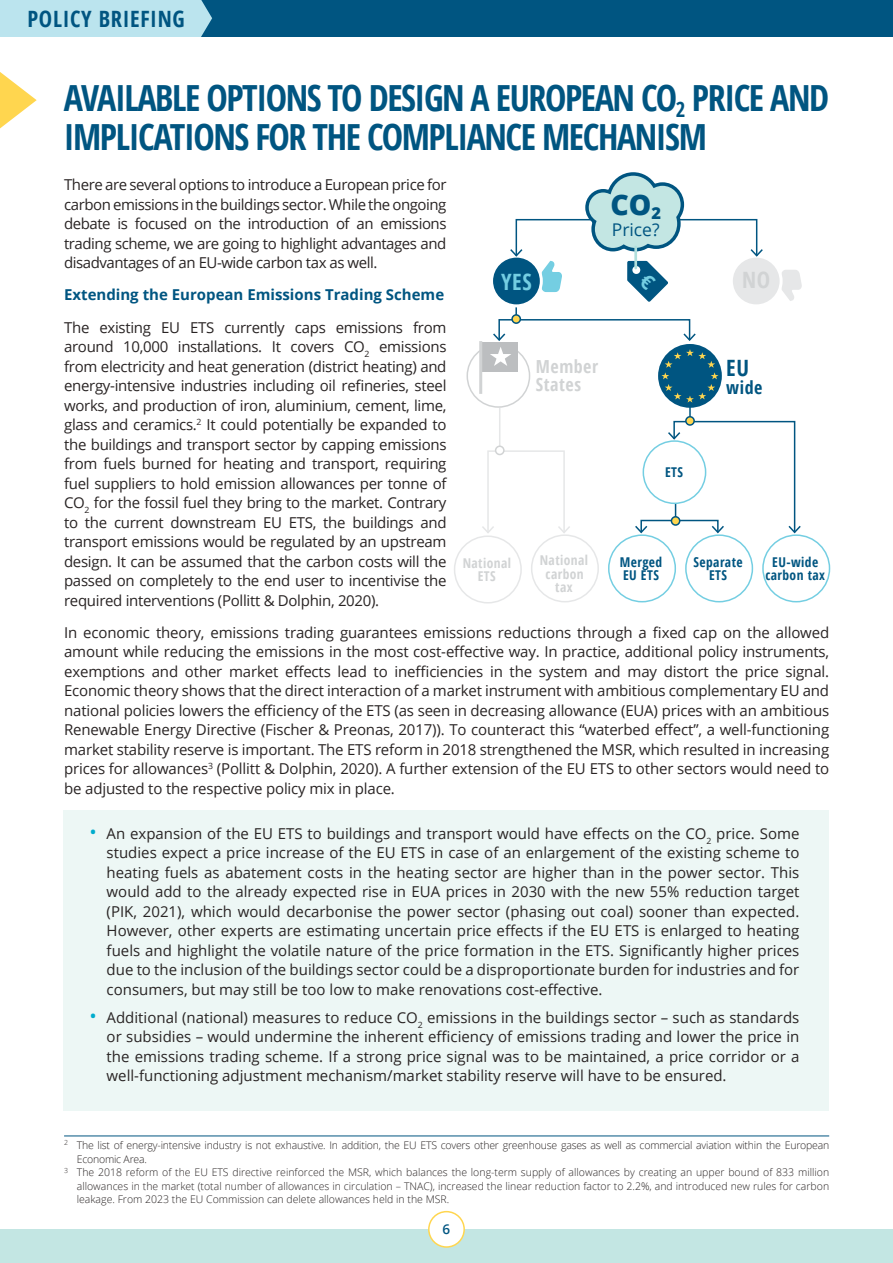
<style>
.page{position:relative;width:893px;height:1263px;background:#fff}
.page>*{position:absolute;margin:0;border:0;box-sizing:border-box;transform-origin:0 0}
.t1{font:700 condensed 36px/39px "Open Sans";letter-spacing:-.04em;color:#005581}
.t2{font:800 28.35px "Open Sans";color:#005581}
.t3{font:700 condensed 22.5px "Open Sans";letter-spacing:.03em;color:#005581}
.t4{font:700 condensed 22.5px "Open Sans";color:#74cee2}
.t5{font:700 condensed 22.5px "Open Sans";color:#d1d3d4}
.t6{font:700 condensed 18px "Open Sans";letter-spacing:.03em;color:#d1d3d4}
.t7{font:700 condensed 18px "Open Sans";color:#005581}
.t8{font:17.55px "Open Sans";color:#005581}
.BROOD{font:15px/19.5px "Open Sans";letter-spacing:-.01em;color:#292424;text-align:justify}
.BROOD-2{font:700 15px "Open Sans";color:#005581}
.t9{font:700 condensed 13.5px "Open Sans";letter-spacing:.03em;color:#005581}
.t10{font:700 condensed 13.5px "Open Sans";letter-spacing:.03em;color:#d1d3d4}
.t11{font:600 13.5px "Open Sans";color:#005581}
.voetnoot{font:300 10.5px/13.5px "Open Sans";letter-spacing:-.02em;color:#292424}
.s1{font-size:19.5px;color:#00accd}
</style>
<div class="page">
<div style="left:0;top:0;width:893px;height:37px;background:#005581"></div>
<div style="left:0;top:0;width:212px;height:37px;background:#bbe4ee"></div>
<div style="left:64px;top:810px;width:765px;height:300px;background:#edf7f5"></div>
<hr style="left:64px;top:1135px;width:765px;height:1px;background:#005581">
<hr style="left:689px;top:373px;width:2px;height:48px;background:#005581">
<hr style="left:515px;top:292px;width:2px;height:27px;background:#005581">
<hr style="left:499px;top:408px;width:1px;height:42px;background:#e6e7e8">
<svg style="left:782px;top:270px;width:20px;height:31px"></svg>
<div style="left:731px;top:256px;width:50px;height:50px;background:#e6e7e8;border-radius:50%"></div>
<div style="left:730px;top:255px;width:53px;height:52px;border:3px solid #fff;border-radius:50%"></div>
<svg style="left:542px;top:261px;width:20px;height:31px"></svg>
<div style="left:492px;top:256px;width:49px;height:50px;background:#005581;border-radius:50%"></div>
<div style="left:490px;top:255px;width:53px;height:52px;border:3px solid #fff;border-radius:50%"></div>
<div style="left:516px;top:219px;width:241px;height:37px;border:2px solid #005581"></div>
<svg style="left:749px;top:247px;width:15px;height:11px"></svg>
<svg style="left:509px;top:247px;width:15px;height:11px"></svg>
<svg style="left:583px;top:172px;width:103px;height:80px"></svg>
<hr style="left:634px;top:247px;width:3px;height:21px;background:#b0dfdc">
<div style="left:498px;top:319px;width:192px;height:22px;border:2px solid #005581"></div>
<svg style="left:682px;top:332px;width:14px;height:9px"></svg>
<div style="left:487px;top:450px;width:78px;height:83px;border:2px solid #e6e7e8"></div>
<svg style="left:556px;top:524px;width:14px;height:9px"></svg>
<svg style="left:482px;top:524px;width:14px;height:9px"></svg>
<div style="left:640px;top:520px;width:79px;height:13px;border:2px solid #005581"></div>
<svg style="left:666px;top:420px;width:135px;height:114px"></svg>
<svg style="left:635px;top:524px;width:14px;height:10px"></svg>
<div style="left:466px;top:344px;width:64px;height:64px;border:2px solid #d1d3d4;border-radius:50%"></div>
<div style="left:454px;top:535px;width:68px;height:68px;border:2px solid #e6e7e8;border-radius:50%"></div>
<div style="left:531px;top:534px;width:68px;height:68px;border:2px solid #e6e7e8;border-radius:50%"></div>
<div style="left:608px;top:534px;width:68px;height:68px;border:2px solid #74cee2;border-radius:50%"></div>
<div style="left:685px;top:534px;width:68px;height:68px;border:2px solid #74cee2;border-radius:50%"></div>
<div style="left:762px;top:534px;width:68px;height:68px;border:2px solid #74cee2;border-radius:50%"></div>
<div style="left:643px;top:441px;width:63px;height:62px;background:#fff;border-radius:50%"></div>
<div style="left:643px;top:440px;width:63px;height:64px;border:2px solid #74cee2;border-radius:50%"></div>
<div style="left:658px;top:344px;width:64px;height:64px;background:#005581;border-radius:50%"></div>
<svg style="left:661px;top:349px;width:57px;height:54px"></svg>
<div style="left:481px;top:342px;width:37px;height:30px;background:#bcbec0"></div>
<svg style="left:490px;top:332px;width:21px;height:34px"></svg>
<hr style="left:479px;top:341px;width:3px;height:53px;background:#d1d3d4">
<div style="left:512px;top:315px;width:8px;height:8px;background:#ffd64f;border-radius:50%"></div>
<div style="left:511px;top:314px;width:10px;height:10px;border:2px solid #005581;border-radius:50%"></div>
<div style="left:686px;top:417px;width:8px;height:8px;background:#ffd64f;border-radius:50%"></div>
<div style="left:685px;top:416px;width:10px;height:10px;border:2px solid #005581;border-radius:50%"></div>
<div style="left:496px;top:446px;width:8px;height:8px;background:#fff;border-radius:50%"></div>
<div style="left:495px;top:445px;width:10px;height:10px;border:2px solid #d1d3d4;border-radius:50%"></div>
<div style="left:671px;top:517px;width:9px;height:8px;background:#ffd64f;border-radius:50%"></div>
<div style="left:671px;top:516px;width:9px;height:10px;border:2px solid #005581;border-radius:50%"></div>
<svg style="left:0;top:72px;width:37px;height:56px"></svg>
<div style="left:0;top:1229px;width:893px;height:34px;background:#c3e6e3"></div>
<div style="left:429px;top:1211px;width:35px;height:36px;background:#fff;border-radius:50%"></div>
<div style="left:428px;top:1211px;width:37px;height:37px;border:2px solid #ffd64f;border-radius:50%"></div>
<svg style="left:627px;top:261px;width:41px;height:41px"></svg>
<h3 class="t3" style="left:27px;top:3px;width:159px">POLICY BRIEFING</h3>
<p class="t1" style="left:64px;top:78px;width:767px">AVAILABLE OPTIONS TO DESIGN A EUROPEAN CO<sub>2</sub> PRICE AND<br>IMPLICATIONS FOR THE COMPLIANCE MECHANISM</p>
<p class="BROOD" style="left:64px;top:174px;width:384px">There are several options to introduce a European price for carbon emissions in the buildings sector. While the ongoing debate is focused on the introduction of an emissions trading scheme, we are going to highlight advantages and disadvantages of an EU-wide carbon tax as well.</p>
<p class="BROOD-2" style="left:64px;top:284px;width:382px">Extending the European Emissions Trading Scheme</p>
<p class="BROOD" style="left:64px;top:317px;width:384px">The existing EU ETS currently caps emissions from around 10,000 installations. It covers CO<sub>2</sub> emissions from electricity and heat generation (district heating) and energy-intensive industries including oil refineries, steel works, and production of iron, aluminium, cement, lime, glass and ceramics.<sup>2</sup> It could potentially be expanded to the buildings and transport sector by capping emissions from fuels burned for heating and transport, requiring fuel suppliers to hold emission allowances per tonne of CO<sub>2</sub> for the fossil fuel they bring to the market. Contrary to the current downstream EU ETS, the buildings and transport emissions would be regulated by an upstream design. It can be assumed that the carbon costs will the passed on completely to the end user to incentivise the required interventions (Pollitt &amp; Dolphin, 2020).</p>
<p class="BROOD" style="left:64px;top:622px;width:767px">In economic theory, emissions trading guarantees emissions reductions through a fixed cap on the allowed amount while reducing the emissions in the most cost-effective way. In practice, additional policy instruments, exemptions and other market effects lead to inefficiencies in the system and may distort the price signal.<br>Economic theory shows that the direct interaction of a market instrument with ambitious complementary EU and national policies lowers the efficiency of the ETS (as seen in decreasing allowance (EUA) prices with an ambitious Renewable Energy Directive (Fischer &amp; Preonas, 2017)). To counteract this “waterbed effect”, a well-functioning market stability reserve is important. The ETS reform in 2018 strengthened the MSR, which resulted in increasing prices for allowances<sup>3</sup> (Pollitt &amp; Dolphin, 2020). A further extension of the EU ETS to other sectors would need to be adjusted to the respective policy mix in place.</p>
<p class="BROOD" style="left:107px;top:823px;width:694px;text-indent:-17px"><span class="s1">•</span> An expansion of the EU ETS to buildings and transport would have effects on the CO<sub>2</sub> price. Some studies expect a price increase of the EU ETS in case of an enlargement of the existing scheme to heating fuels as abatement costs in the heating sector are higher than in the power sector. This would add to the already expected rise in EUA prices in 2030 with the new 55% reduction target (PIK, 2021), which would decarbonise the power sector (phasing out coal) sooner than expected.<br>However, other experts are estimating uncertain price effects if the EU ETS is enlarged to heating fuels and highlight the volatile nature of the price formation in the ETS. Significantly higher prices due to the inclusion of the buildings sector could be a disproportionate burden for industries and for consumers, but may still be too low to make renovations cost-effective.</p>
<p class="BROOD" style="left:107px;top:1007px;width:694px;text-indent:-17px"><span class="s1">•</span> Additional (national) measures to reduce CO<sub>2</sub> emissions in the buildings sector – such as standards or subsidies – would undermine the inherent efficiency of emissions trading and lower the price in the emissions trading scheme. If a strong price signal was to be maintained, a price corridor or a well-functioning adjustment mechanism/market stability reserve will have to be ensured.</p>
<p class="t2" style="left:610px;top:183px;width:52px">CO<sub>2</sub></p>
<p class="t8" style="left:612px;top:218px;width:49px">Price?</p>
<p class="t4" style="left:501px;top:266px;width:32px">YES</p>
<p class="t5" style="left:742px;top:264px;width:30px">NO</p>
<p class="t6" style="left:536px;top:353px;width:64px">Member</p>
<p class="t6" style="left:536px;top:371px;width:47px">States</p>
<p class="t3" style="left:726px;top:352px;width:24px">EU</p>
<p class="t7" style="left:726px;top:375px;width:38px">wide</p>
<p class="t9" style="left:665px;top:463px;width:19px">ETS</p>
<p class="t10" style="left:540px;top:551px;width:50px">National</p>
<p class="t10" style="left:546px;top:564px;width:40px">carbon</p>
<p class="t10" style="left:555px;top:578px;width:19px">tax</p>
<p class="t9" style="left:620px;top:552px;width:44px">Merged</p>
<p class="t9" style="left:623px;top:566px;width:37px">EU ETS</p>
<p class="t9" style="left:772px;top:552px;width:47px">EU-wide</p>
<p class="t9" style="left:765px;top:566px;width:61px">carbon tax</p>
<p class="t9" style="left:694px;top:552px;width:51px">Separate</p>
<p class="t9" style="left:709px;top:566px;width:19px">ETS</p>
<p class="t10" style="left:463px;top:554px;width:50px">National</p>
<p class="t10" style="left:478px;top:567px;width:19px">ETS</p>
<p class="voetnoot" style="left:77px;top:1138px;width:754px;text-indent:-13px"><sup>2</sup> The list of energy-intensive industry is not exhaustive. In addition, the EU ETS covers other greenhouse gases as well as commercial aviation within the European<br>Economic Area.</p>
<p class="voetnoot" style="left:77px;top:1165px;width:754px;text-align:justify;text-indent:-13px"><sup>3</sup> The 2018 reform of the EU ETS directive reinforced the MSR, which balances the long-term supply of allowances by creating an upper bound of 833 million allowances in the market (total number of allowances in circulation – TNAC), increased the linear reduction factor to 2.2%, and introduced new rules for carbon leakage. From 2023 the EU Commission can delete allowances held in the MSR.</p>
<p class="t11" style="left:443px;top:1220px;width:9px">6</p>
</div>
